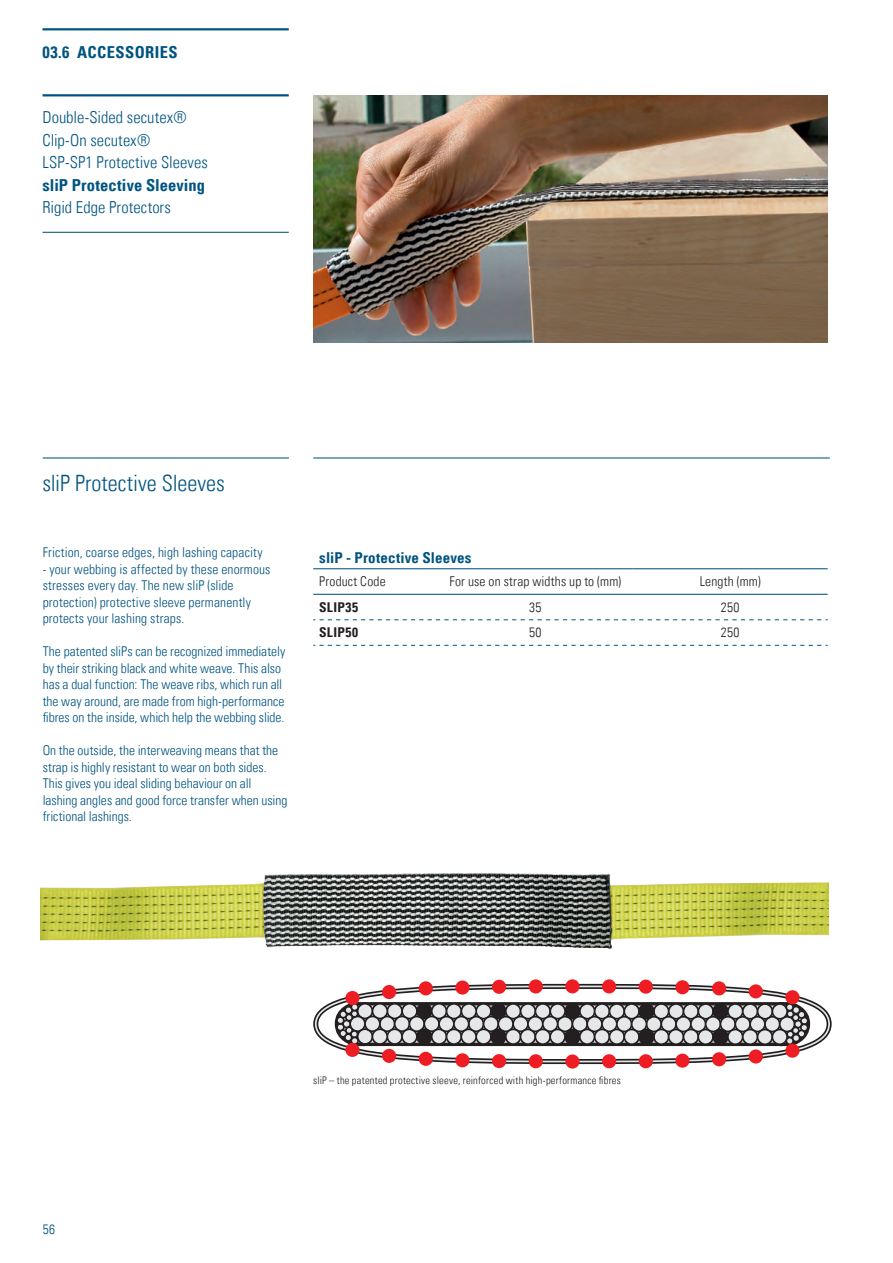
<style>
.page{position:relative;width:893px;height:1263px;background:#fff}
.page>*{position:absolute;margin:0;border:0;box-sizing:border-box;transform-origin:0 0}
.Header_1{font:300 condensed 22.5px "Univers LT Std";color:#005480}
.CH_-_other{font:300 condensed 16.5px "Univers LT Std";letter-spacing:.005em;color:#005480}
.CH_-_active{font:700 condensed 16.5px "Univers";letter-spacing:.005em;color:#005480}
.CH_Chapter_-_01_1{font:700 condensed 16.5px "Univers";letter-spacing:.025em;color:#005480}
.Table_-_Header{font:700 condensed 15px "Univers";letter-spacing:.01em;color:#005480}
.BODY{font:300 condensed 13.5px/16.5px "Univers LT Std";letter-spacing:.005em;color:#005480}
.Table_-_Body_normal{font:300 condensed 13.5px "Univers LT Std";letter-spacing:.015em;color:#231f20}
.Table_-_Bold_Body{font:700 condensed 13.5px "Univers";letter-spacing:.035em;color:#231f20}
.Diagram_Labels{font:300 condensed 10.5px "Univers LT Std";letter-spacing:.025em;color:#231f20}
</style>
<div class="page">
<img style="left:313px;top:96px;width:515px;height:246px">
<hr style="left:43px;top:28px;width:246px;height:2px;background:#005480">
<hr style="left:43px;top:94px;width:246px;height:2px;background:#005480">
<hr style="left:43px;top:232px;width:246px;height:1px;background:#005480">
<hr style="left:313px;top:457px;width:517px;height:1px;background:#005480">
<hr style="left:43px;top:457px;width:246px;height:1px;background:#005480">
<hr style="left:313px;top:568px;width:125px;height:1px;background:#005480">
<hr style="left:438px;top:568px;width:195px;height:1px;background:#005480">
<hr style="left:633px;top:568px;width:195px;height:1px;background:#005480">
<hr style="left:313px;top:594px;width:125px;height:1px;background:#005480">
<hr style="left:438px;top:594px;width:195px;height:1px;background:#005480">
<hr style="left:633px;top:594px;width:195px;height:1px;background:#005480">
<svg style="left:313px;top:619px;width:515px;height:1px"></svg>
<svg style="left:313px;top:645px;width:515px;height:1px"></svg>
<img style="left:41px;top:872px;width:788px;height:77px">
<div style="left:313px;top:984px;width:519px;height:80px;border:5px solid #231f20;border-radius:50%"></div>
<svg style="left:333px;top:1000px;width:479px;height:48px;background:#989799"></svg>
<div style="left:786px;top:1030px;width:8px;height:8px;border:2px solid #231f20;border-radius:50%"></div>
<div style="left:792px;top:1027px;width:7px;height:7px;background:#e6e7e9;border-radius:50%"></div>
<div style="left:792px;top:1026px;width:8px;height:8px;border:2px solid #231f20;border-radius:50%"></div>
<div style="left:798px;top:1011px;width:7px;height:7px;background:#e6e7e9;border-radius:50%"></div>
<div style="left:797px;top:1010px;width:9px;height:9px;border:2px solid #231f20;border-radius:50%"></div>
<div style="left:792px;top:1006px;width:8px;height:8px;background:#e6e7e9;border-radius:50%"></div>
<div style="left:792px;top:1005px;width:9px;height:9px;border:2px solid #231f20;border-radius:50%"></div>
<div style="left:786px;top:1004px;width:7px;height:6px;background:#e6e7e9;border-radius:50%"></div>
<div style="left:785px;top:1003px;width:9px;height:8px;border:2px solid #231f20;border-radius:50%"></div>
<div style="left:798px;top:1030px;width:7px;height:7px;background:#e6e7e9;border-radius:50%"></div>
<div style="left:797px;top:1029px;width:9px;height:9px;border:2px solid #231f20;border-radius:50%"></div>
<div style="left:792px;top:1034px;width:8px;height:8px;background:#e6e7e9;border-radius:50%"></div>
<div style="left:792px;top:1034px;width:8px;height:8px;border:2px solid #231f20;border-radius:50%"></div>
<div style="left:786px;top:1037px;width:7px;height:7px;background:#e6e7e9;border-radius:50%"></div>
<div style="left:785px;top:1037px;width:9px;height:8px;border:2px solid #231f20;border-radius:50%"></div>
<div style="left:565px;top:979px;width:14px;height:14px;background:#ee1d23;border-radius:50%"></div>
<div style="left:529px;top:979px;width:14px;height:14px;background:#ee1d23;border-radius:50%"></div>
<div style="left:492px;top:980px;width:14px;height:14px;background:#ee1d23;border-radius:50%"></div>
<div style="left:455px;top:980px;width:14px;height:14px;background:#ee1d23;border-radius:50%"></div>
<div style="left:382px;top:985px;width:14px;height:14px;background:#ee1d23;border-radius:50%"></div>
<div style="left:419px;top:981px;width:14px;height:14px;background:#ee1d23;border-radius:50%"></div>
<div style="left:419px;top:1052px;width:14px;height:14px;background:#ee1d23;border-radius:50%"></div>
<div style="left:455px;top:1053px;width:14px;height:14px;background:#ee1d23;border-radius:50%"></div>
<div style="left:492px;top:1054px;width:14px;height:14px;background:#ee1d23;border-radius:50%"></div>
<div style="left:529px;top:1054px;width:14px;height:14px;background:#ee1d23;border-radius:50%"></div>
<div style="left:565px;top:1054px;width:14px;height:14px;background:#ee1d23;border-radius:50%"></div>
<div style="left:602px;top:1054px;width:14px;height:14px;background:#ee1d23;border-radius:50%"></div>
<div style="left:675px;top:1053px;width:14px;height:15px;background:#ee1d23;border-radius:50%"></div>
<div style="left:639px;top:1054px;width:14px;height:14px;background:#ee1d23;border-radius:50%"></div>
<div style="left:712px;top:1052px;width:14px;height:14px;background:#ee1d23;border-radius:50%"></div>
<div style="left:749px;top:1049px;width:14px;height:14px;background:#ee1d23;border-radius:50%"></div>
<div style="left:785px;top:1043px;width:14px;height:15px;background:#ee1d23;border-radius:50%"></div>
<div style="left:785px;top:990px;width:14px;height:14px;background:#ee1d23;border-radius:50%"></div>
<div style="left:749px;top:984px;width:14px;height:14px;background:#ee1d23;border-radius:50%"></div>
<div style="left:712px;top:981px;width:14px;height:14px;background:#ee1d23;border-radius:50%"></div>
<div style="left:675px;top:980px;width:14px;height:14px;background:#ee1d23;border-radius:50%"></div>
<div style="left:639px;top:979px;width:14px;height:15px;background:#ee1d23;border-radius:50%"></div>
<div style="left:602px;top:979px;width:14px;height:14px;background:#ee1d23;border-radius:50%"></div>
<div style="left:345px;top:991px;width:15px;height:14px;background:#ee1d23;border-radius:50%"></div>
<div style="left:345px;top:1043px;width:15px;height:14px;background:#ee1d23;border-radius:50%"></div>
<div style="left:382px;top:1049px;width:14px;height:14px;background:#ee1d23;border-radius:50%"></div>
<p class="CH_Chapter_-_01_1" style="left:43px;top:42px;width:137px">03.6 ACCESSORIES</p>
<p class="CH_-_other" style="left:43px;top:107px;width:146px">Double-Sided secutex®</p>
<p class="CH_-_other" style="left:43px;top:130px;width:109px">Clip-On secutex®</p>
<p class="CH_-_other" style="left:43px;top:152px;width:167px">LSP-SP1 Protective Sleeves</p>
<p class="CH_-_active" style="left:43px;top:175px;width:164px">sliP Protective Sleeving</p>
<p class="CH_-_other" style="left:43px;top:197px;width:130px">Rigid Edge Protectors</p>
<p class="Header_1" style="left:43px;top:470px;width:184px">sliP Protective Sleeves</p>
<p class="BODY" style="left:43px;top:544px;width:222px">Friction, coarse edges, high lashing capacity</p>
<p class="BODY" style="left:43px;top:561px;width:229px">- your webbing is affected by these enormous stresses every day. The new sliP (slide protection) protective sleeve permanently protects your lashing straps.</p>
<p class="BODY" style="left:43px;top:643px;width:244px">The patented sliPs can be recognized immediately by their striking black and white weave. This also has a dual function: The weave ribs, which run all the way around, are made from high-performance fibres on the inside, which help the webbing slide.</p>
<p class="BODY" style="left:43px;top:742px;width:246px">On the outside, the interweaving means that the strap is highly resistant to wear on both sides.<br>This gives you ideal sliding behaviour on all lashing angles and good force transfer when using frictional lashings.</p>
<p class="Table_-_Header" style="left:319px;top:548px;width:154px">sliP - Protective Sleeves</p>
<p class="Table_-_Body_normal" style="left:319px;top:573px;width:68px">Product Code</p>
<p class="Table_-_Body_normal" style="left:450px;top:573px;width:173px">For use on strap widths up to (mm)</p>
<p class="Table_-_Body_normal" style="left:700px;top:573px;width:63px">Length (mm)</p>
<p class="Table_-_Bold_Body" style="left:319px;top:599px;width:40px">SLIP35</p>
<p class="Table_-_Body_normal" style="left:529px;top:599px;width:14px">35</p>
<p class="Table_-_Body_normal" style="left:721px;top:599px;width:20px">250</p>
<p class="Table_-_Bold_Body" style="left:319px;top:624px;width:40px">SLIP50</p>
<p class="Table_-_Body_normal" style="left:529px;top:625px;width:14px">50</p>
<p class="Table_-_Body_normal" style="left:721px;top:625px;width:20px">250</p>
<p class="BODY" style="left:43px;top:1221px;width:14px">56</p>
<p class="Diagram_Labels" style="left:313px;top:1074px;width:309px">sliP – the patented protective sleeve, reinforced with high-performance fibres</p>
</div>
